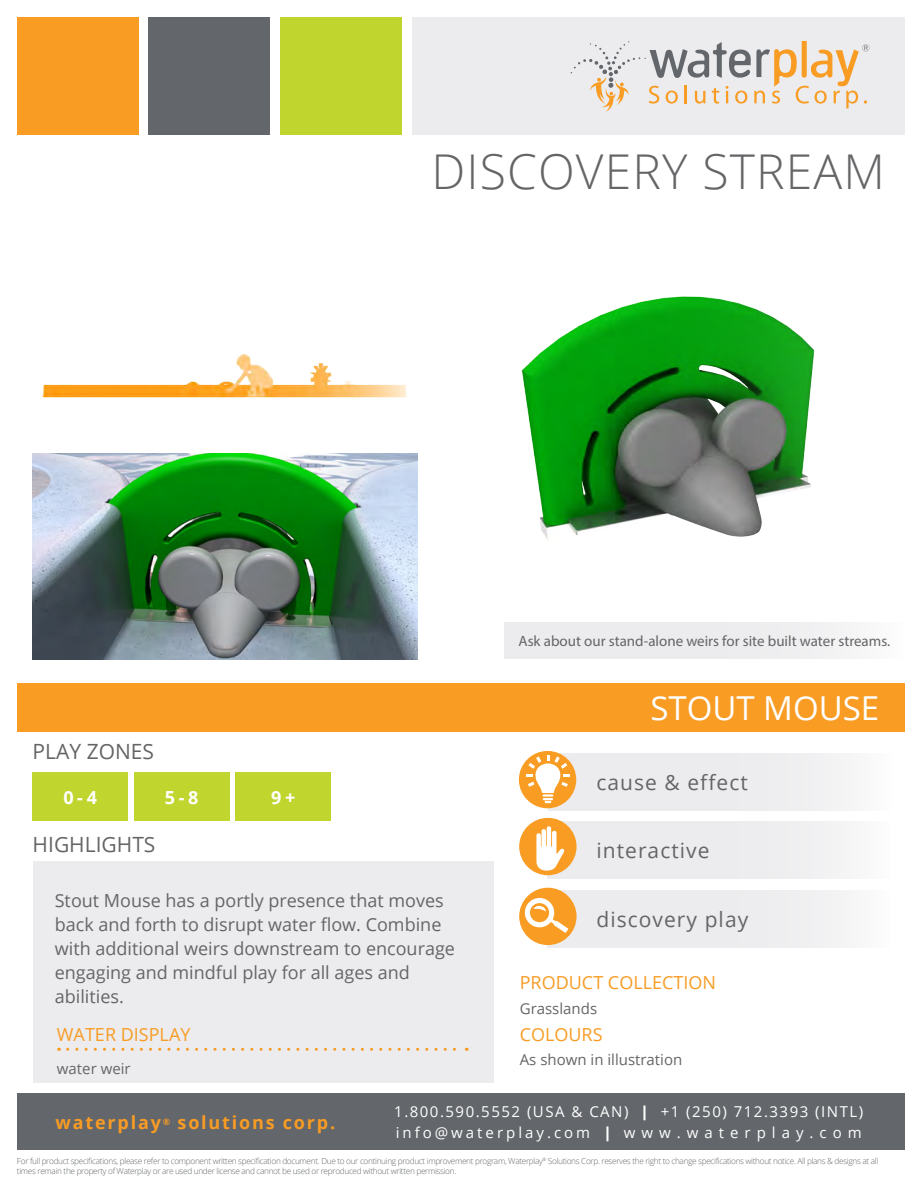
<style>
.page{position:relative;width:918px;height:1188px;background:#fff}
.page>*{position:absolute;margin:0;border:0;box-sizing:border-box;transform-origin:0 0}
.t1{font:300 48px "Open Sans";letter-spacing:.025em;color:#656568}
.t2{font:33px "Open Sans";color:#fff}
.t3{font:21px "Open Sans";letter-spacing:.05em;color:#656568}
.t4{font:21px "Open Sans";color:#656568}
.t5{font:18px/24px "Open Sans";color:#656568}
.t6{font:18px "Open Sans";color:#f89c24}
.t7{font:700 18px "Open Sans";letter-spacing:.1em;color:#f89c24}
.t8{font:700 18px "Open Sans";color:#fff}
.t9{font:15px/21px "Open Sans";letter-spacing:.1em;color:#fff}
.t10{font:15px "Myriad Pro";color:#656568}
.t11{font:15px "Open Sans";color:#656568}
.t12{font:300 8.25px/9.9px "Open Sans";letter-spacing:-.04em;color:#63666a}
.s1{font-weight:800}
</style>
<div class="page">
<div style="left:412px;top:18px;width:492px;height:117px;background:#ececee"></div>
<div style="left:548px;top:822px;width:343px;height:57px;background:#ececee"></div>
<div style="left:548px;top:753px;width:344px;height:57px;background:#ececee"></div>
<div style="left:17px;top:683px;width:888px;height:49px;background:#f89c24"></div>
<div style="left:17px;top:18px;width:121px;height:117px;background:#f89c24"></div>
<div style="left:149px;top:18px;width:121px;height:117px;background:#63666a"></div>
<div style="left:280px;top:18px;width:122px;height:117px;background:#c1d52f"></div>
<div style="left:17px;top:1093px;width:887px;height:57px;background:#63666a"></div>
<div style="left:33px;top:861px;width:461px;height:222px;background:#ececee"></div>
<div style="left:548px;top:891px;width:343px;height:57px;background:#ececee"></div>
<svg style="left:571px;top:41px;width:299px;height:71px"></svg>
<img style="left:33px;top:454px;width:385px;height:205px">
<img style="left:521px;top:296px;width:294px;height:244px">
<div style="left:519px;top:888px;width:58px;height:57px;background:#f89c24;border-radius:50%"></div>
<svg style="left:527px;top:901px;width:25px;height:24px"></svg>
<div style="left:525px;top:898px;width:29px;height:29px;border:5px solid #fff;border-radius:50%"></div>
<svg style="left:534px;top:906px;width:40px;height:32px"></svg>
<div style="left:519px;top:818px;width:58px;height:57px;background:#f89c24;border-radius:50%"></div>
<svg style="left:536px;top:826px;width:28px;height:45px"></svg>
<div style="left:519px;top:751px;width:57px;height:57px;background:#f89c24;border-radius:50%"></div>
<svg style="left:526px;top:755px;width:44px;height:48px"></svg>
<img style="left:32px;top:354px;width:386px;height:100px">
<div style="left:504px;top:622px;width:399px;height:37px;background:#ececee"></div>
<div style="left:134px;top:773px;width:95px;height:48px;background:#c1d52f"></div>
<div style="left:236px;top:773px;width:95px;height:48px;background:#c1d52f"></div>
<div style="left:33px;top:773px;width:95px;height:48px;background:#c1d52f"></div>
<svg style="left:68px;top:1048px;width:399px;height:3px"></svg>
<p class="t1" style="left:431px;top:139px;width:455px">DISCOVERY STREAM</p>
<p class="t10" style="left:519px;top:631px;width:373px">Ask about our stand-alone weirs for site built water streams.</p>
<h3 class="t4" style="left:33px;top:737px;width:123px">PLAY ZONES</h3>
<p class="t8" style="left:63px;top:784px;width:35px">0-4</p>
<h3 class="t8" style="left:165px;top:784px;width:35px">5-8</h3>
<h3 class="t8" style="left:271px;top:784px;width:26px">9+</h3>
<h3 class="t4" style="left:33px;top:830px;width:124px">HIGHLIGHTS</h3>
<p class="t5" style="left:55px;top:888px;width:402px">Stout Mouse has a portly presence that moves back and forth to disrupt water flow. Combine with additional weirs downstream to encourage engaging and mindful play for all ages and abilities.</p>
<p class="t6" style="left:57px;top:1022px;width:135px">WATER DISPLAY</p>
<p class="t11" style="left:57px;top:1058px;width:75px">water weir</p>
<p class="t2" style="left:650px;top:685px;width:230px">STOUT MOUSE</p>
<p class="t3" style="left:596px;top:768px;width:153px">cause &amp; effect</p>
<p class="t3" style="left:596px;top:836px;width:115px">interactive</p>
<p class="t3" style="left:596px;top:905px;width:153px">discovery play</p>
<p class="t6" style="left:520px;top:970px;width:198px">PRODUCT COLLECTION</p>
<p class="t11" style="left:520px;top:998px;width:79px">Grasslands</p>
<p class="t6" style="left:520px;top:1022px;width:84px">COLOURS</p>
<p class="t11" style="left:520px;top:1049px;width:164px">As shown in illustration</p>
<h3 class="t7" style="left:56px;top:1110px;width:281px">waterplay<sup>®</sup> solutions corp.</h3>
<h3 class="t9" style="left:394px;top:1100px;width:470px">1.800.590.5552 (USA &amp; CAN) <span class="s1">|</span> +1 (250) 712.3393 (INTL) info@waterplay.com <span class="s1">|</span> w w w . w a t e r p l a y . c o m</h3>
<p class="t12" style="left:17px;top:1156px;width:863px">For full product specifications, please refer to component written specification document. Due to our continuing product improvement program, Waterplay<sup>®</sup> Solutions Corp. reserves the right to change specifications without notice. All plans &amp; designs at all times remain the property of Waterplay or are used under license and cannot be used or reproduced without written permission.</p>
</div>
